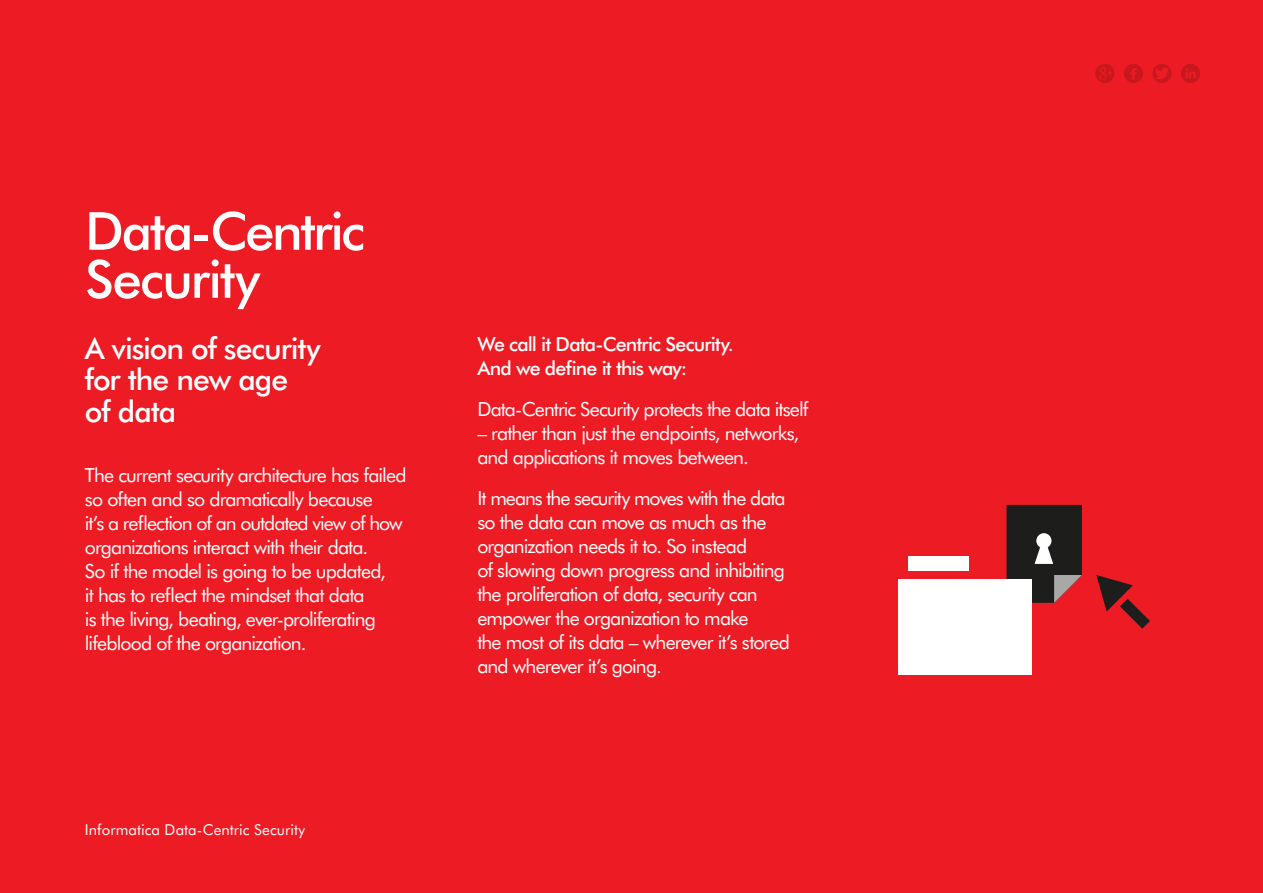
<style>
.page{position:relative;width:1263px;height:893px;background:#ed1c24}
.page>*{position:absolute;margin:0;border:0;box-sizing:border-box;transform-origin:0 0}
.t1{font:500 52.5px/48px "Futura BT";letter-spacing:-.045em;color:#fff}
.t2{font:500 30px/31.5px "Futura BT";letter-spacing:-.035em;color:#fff}
.t3{font:19.5px/24px "Futura BT";letter-spacing:-.045em;color:#fff}
.t4{font:500 19.5px/24px "Futura BT";letter-spacing:-.045em;color:#fff}
.t5{font:15px "Futura BT";letter-spacing:.005em;color:#fff}
</style>
<div class="page">
<svg style="left:1096px;top:575px;width:54px;height:54px"></svg>
<div style="left:898px;top:579px;width:134px;height:95px;background:#fff"></div>
<div style="left:909px;top:557px;width:60px;height:14px;background:#fff"></div>
<svg style="left:1006px;top:505px;width:76px;height:98px;background:#4f4241"></svg>
<h1 class="t1" style="left:85px;top:207px;width:281px">Data-Centric<br>Security</h1>
<h2 class="t2" style="left:85px;top:332px;width:237px">A vision of security for the new age of data</h2>
<p class="t3" style="left:85px;top:463px;width:323px">The current security architecture has failed so often and so dramatically because<br>it’s a reflection of an outdated view of how organizations interact with their data.<br>So if the model is going to be updated,<br>it has to reflect the mindset that data<br>is the living, beating, ever-proliferating lifeblood of the organization.</p>
<p class="t5" style="left:85px;top:821px;width:222px">Informatica Data-Centric Security</p>
<p class="t4" style="left:477px;top:332px;width:258px">We call it Data-Centric Security.<br>And we define it this way:</p>
<p class="t3" style="left:477px;top:397px;width:333px">Data-Centric Security protects the data itself</p>
<p class="t3" style="left:477px;top:421px;width:323px">– rather than just the endpoints, networks, and applications it moves between.</p>
<p class="t3" style="left:477px;top:486px;width:314px">It means the security moves with the data so the data can move as much as the organization needs it to. So instead<br>of slowing down progress and inhibiting the proliferation of data, security can empower the organization to make<br>the most of its data – wherever it’s stored and wherever it’s going.</p>
</div>
